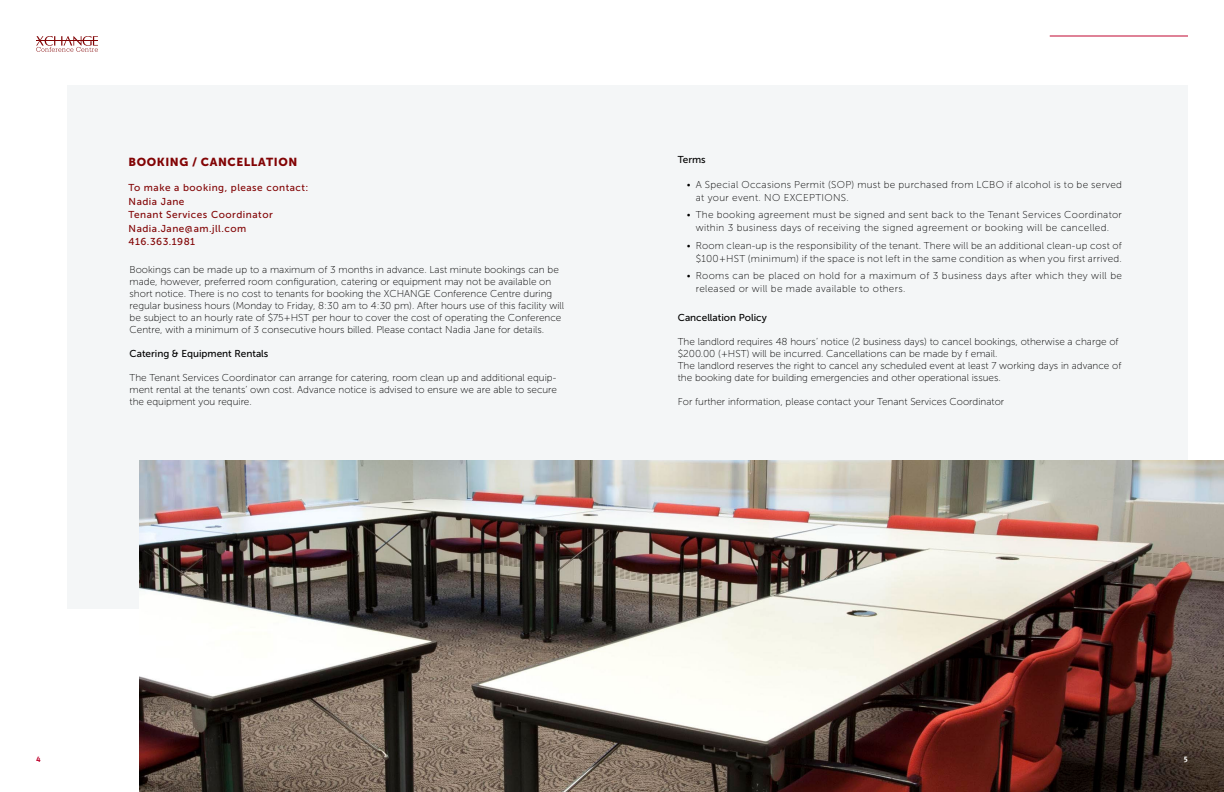
<style>
.page{position:relative;width:1224px;height:792px;background:#fff}
.page>*{position:absolute;margin:0;border:0;box-sizing:border-box;transform-origin:0 0}
.t1{font:11.6px "Museo Sans 900";letter-spacing:.05em;color:#820405}
.t2{font:10px/12px "Museo Sans 100";color:#000}
.t3{font:10px/13px "Museo Sans 100";letter-spacing:.03em;color:#000}
.t4{font:10px/13px "Museo Sans 100";letter-spacing:.02em;color:#000;text-align:right}
.t5{font:10px/13.5px "Museo Sans 500";letter-spacing:.05em;color:#820405}
.t6{font:10px "Museo Sans 500";color:#000}
.t7{font:700 8px "Meta Correspondence Pro";color:#c00630}
.t8{font:700 8px "Meta Correspondence Pro";color:#fff}
</style>
<div class="page">
<hr style="left:1050px;top:36px;width:138px;height:1px;background:#c00630">
<svg style="left:36px;top:36px;width:62px;height:16px"></svg>
<hr style="left:36px;top:40px;width:62px;height:1px;background:#820405">
<div style="left:68px;top:85px;width:1120px;height:524px;background:#f4f6f7"></div>
<img style="left:139px;top:461px;width:1085px;height:331px">
<p class="t1" style="left:129px;top:155px;width:170px">BOOKING / CANCELLATION</p>
<p class="t5" style="left:129px;top:181px;width:181px">To make a booking, please contact:<br>Nadia Jane<br>Tenant Services Coordinator<br>Nadia.Jane@am.jll.com<br>416.363.1981</p>
<p class="t2" style="left:130px;top:264px;width:436px">Bookings can be made up to a maximum of 3 months in advance. Last minute bookings can be made, however, preferred room configuration, catering or equipment may not be available on short notice. There is no cost to tenants for booking the XCHANGE Conference Centre during regular business hours (Monday to Friday, 8:30 am to 4:30 pm). After hours use of this facility will be subject to an hourly rate of $75+HST per hour to cover the cost of operating the Conference Centre, with a minimum of 3 consecutive hours billed. Please contact Nadia Jane for details.</p>
<p class="t6" style="left:130px;top:348px;width:140px">Catering &amp; Equipment Rentals</p>
<p class="t2" style="left:130px;top:372px;width:429px;text-align:justify">The Tenant Services Coordinator can arrange for catering, room clean up and additional equip&shy;ment rental at the tenants’ own cost. Advance notice is advised to ensure we are able to secure the equipment you require.</p>
<p class="t6" style="left:678px;top:154px;width:29px">Terms</p>
<p class="t3" style="left:696px;top:178px;width:428px;text-indent:-9px">• A Special Occasions Permit (SOP) must be purchased from LCBO if alcohol is to be served at your event. NO EXCEPTIONS.</p>
<p class="t3" style="left:687px;top:209px;width:437px;text-align:center">• The booking agreement must be signed and sent back to the Tenant Services Coordinator within 3 business days of receiving the signed agreement or booking will be cancelled.</p>
<p class="t4" style="left:687px;top:239px;width:437px">• Room clean-up is the responsibility of the tenant. There will be an additional clean-up cost of $100+HST (minimum) if the space is not left in the same condition as when you first arrived.</p>
<p class="t3" style="left:696px;top:270px;width:428px;text-indent:-9px">• Rooms can be placed on hold for a maximum of 3 business days after which they will be released or will be made available to others.</p>
<p class="t6" style="left:678px;top:312px;width:91px">Cancellation Policy</p>
<p class="t2" style="left:678px;top:336px;width:445px">The landlord requires 48 hours’ notice (2 business days) to cancel bookings, otherwise a charge of $200.00 (+HST) will be incurred. Cancellations can be made by f email.<br>The landlord reserves the right to cancel any scheduled event at least 7 working days in advance of the booking date for building emergencies and other operational issues.</p>
<p class="t2" style="left:678px;top:396px;width:328px">For further information, please contact your Tenant Services Coordinator</p>
<p class="t7" style="left:36px;top:753px;width:6px">4</p>
<p class="t8" style="left:1183px;top:753px;width:6px">5</p>
</div>
